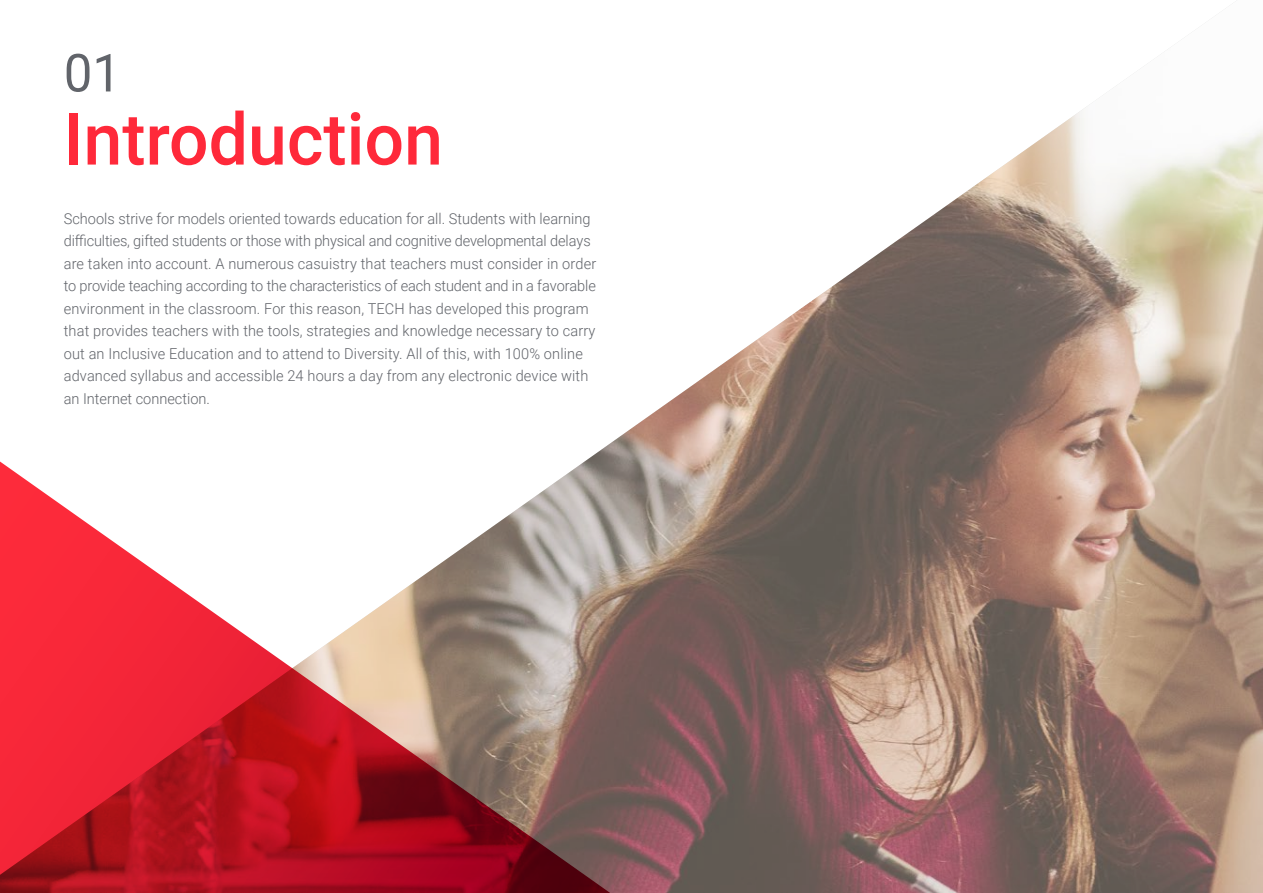
<style>
.page{position:relative;width:1263px;height:893px;background:#fff}
.page>*{position:absolute;margin:0;border:0;box-sizing:border-box;transform-origin:0 0}
.t1{font:500 72px "Roboto";color:#ff293a}
.t2{font:52.5px "Roboto";color:#61646a}
.t3{font:300 15px/22.5px "Roboto";letter-spacing:.01em;color:#61646a}
</style>
<div class="page">
<img style="left:607px;top:85px;width:656px;height:808px">
<svg style="left:0;top:446px;width:640px;height:447px"></svg>
<h2 class="t2" style="left:64px;top:36px;width:59px">01</h2>
<h1 class="t1" style="left:64px;top:89px;width:381px">Introduction</h1>
<p class="t3" style="left:64px;top:207px;width:534px">Schools strive for models oriented towards education for all. Students with learning difficulties, gifted students or those with physical and cognitive developmental delays are taken into account. A numerous casuistry that teachers must consider in order to provide teaching according to the characteristics of each student and in a favorable environment in the classroom. For this reason, TECH has developed this program that provides teachers with the tools, strategies and knowledge necessary to carry out an Inclusive Education and to attend to Diversity. All of this, with 100% online advanced syllabus and accessible 24 hours a day from any electronic device with an Internet connection.</p>
</div>
